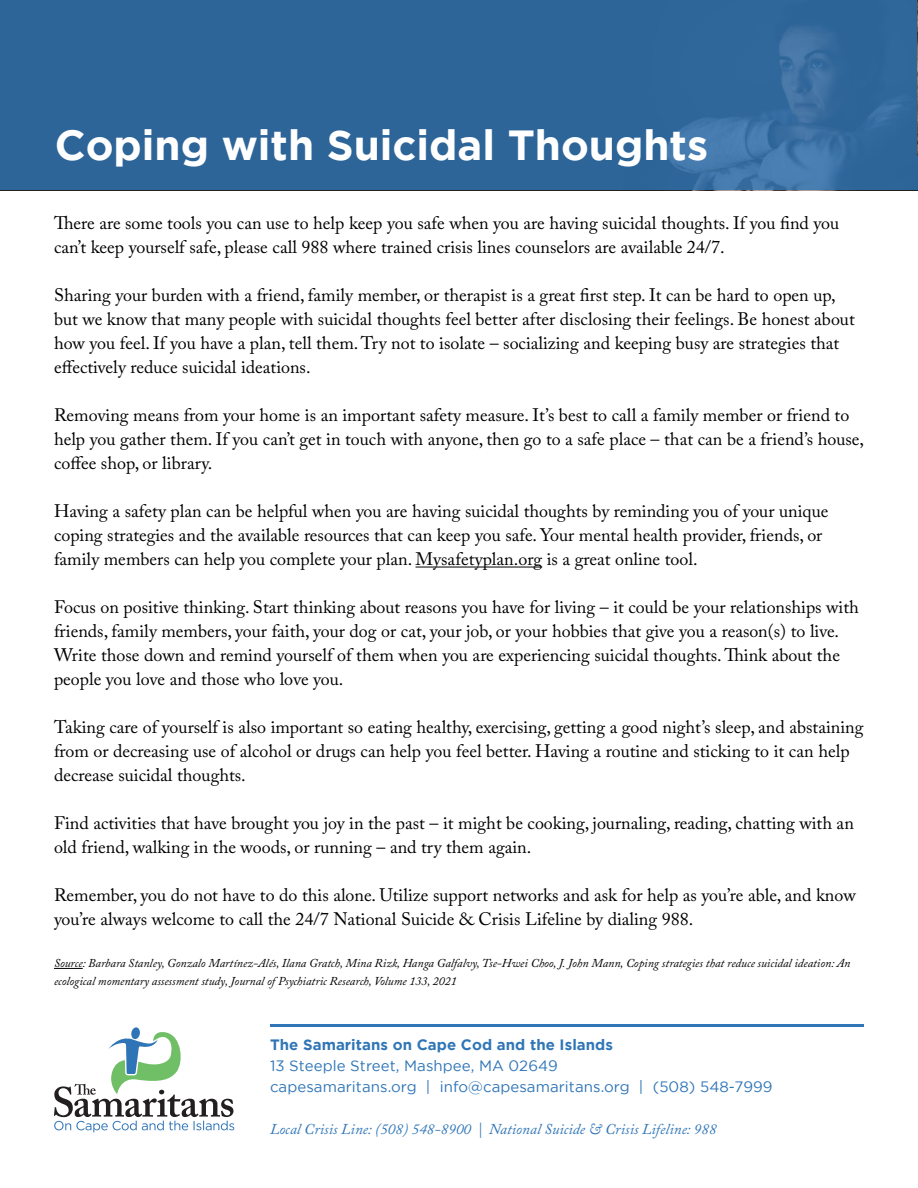
<style>
.page{position:relative;width:918px;height:1188px;background:#fff}
.page>*{position:absolute;margin:0;border:0;box-sizing:border-box;transform-origin:0 0}
.t1{font:700 42px "Gotham";color:#fff}
.t2{font:18px/24px "Adobe Caslon Pro";color:#000}
.t3{font:15px/21px "Gotham";letter-spacing:.005em;color:#3076b7}
.t4{font:italic 15px "Adobe Caslon Pro";letter-spacing:.005em;color:#3076b7}
.t5{font:700 15px "Gotham";letter-spacing:.005em;color:#3076b7}
.t6{font:italic 12px/18px "Adobe Caslon Pro";color:#000}
</style>
<div class="page">
<svg style="left:54px;top:1027px;width:180px;height:105px"></svg>
<hr style="left:270px;top:1024px;width:594px;height:3px;background:#3076b7">
<hr style="left:416px;top:567px;width:126px;height:1px;background:#000">
<svg style="left:54px;top:968px;width:29px;height:1px"></svg>
<svg style="left:0;top:1px;width:918px;height:189px;fill:#2d6599"></svg>
<img style="left:917px;top:0;width:1px;height:156px">
<h1 class="t1" style="left:55px;top:121px;width:655px">Coping with Suicidal Thoughts</h1>
<p class="t2" style="left:54px;top:211px;width:787px">There are some tools you can use to help keep you safe when you are having suicidal thoughts. If you find you can’t keep yourself safe, please call 988 where trained crisis lines counselors are available 24/7.</p>
<p class="t2" style="left:54px;top:283px;width:802px">Sharing your burden with a friend, family member, or therapist is a great first step. It can be hard to open up, but we know that many people with suicidal thoughts feel better after disclosing their feelings. Be honest about how you feel. If you have a plan, tell them. Try not to isolate – socializing and keeping busy are strategies that effectively reduce suicidal ideations.</p>
<p class="t2" style="left:54px;top:403px;width:812px">Removing means from your home is an important safety measure. It’s best to call a family member or friend to help you gather them. If you can’t get in touch with anyone, then go to a safe place – that can be a friend’s house, coffee shop, or library.</p>
<p class="t2" style="left:54px;top:499px;width:776px">Having a safety plan can be helpful when you are having suicidal thoughts by reminding you of your unique coping strategies and the available resources that can keep you safe. Your mental health provider, friends, or family members can help you complete your plan. Mysafetyplan.org is a great online tool.</p>
<p class="t2" style="left:54px;top:595px;width:806px">Focus on positive thinking. Start thinking about reasons you have for living – it could be your relationships with friends, family members, your faith, your dog or cat, your job, or your hobbies that give you a reason(s) to live.<br>Write those down and remind yourself of them when you are experiencing suicidal thoughts. Think about the people you love and those who love you.</p>
<p class="t2" style="left:54px;top:715px;width:811px">Taking care of yourself is also important so eating healthy, exercising, getting a good night’s sleep, and abstaining from or decreasing use of alcohol or drugs can help you feel better. Having a routine and sticking to it can help decrease suicidal thoughts.</p>
<p class="t2" style="left:54px;top:811px;width:801px">Find activities that have brought you joy in the past – it might be cooking, journaling, reading, chatting with an old friend, walking in the woods, or running – and try them again.</p>
<p class="t2" style="left:54px;top:883px;width:803px">Remember, you do not have to do this alone. Utilize support networks and ask for help as you’re able, and know you’re always welcome to call the 24/7 National Suicide &amp; Crisis Lifeline by dialing 988.</p>
<p class="t6" style="left:54px;top:954px;width:798px">Source: Barbara Stanley, Gonzalo Martínez-Alés, Ilana Gratch, Mina Rizk, Hanga Galfalvy, Tse-Hwei Choo, J. John Mann, Coping strategies that reduce suicidal ideation: An ecological momentary assessment study, Journal of Psychiatric Research, Volume 133, 2021</p>
<p class="t5" style="left:270px;top:1036px;width:345px">The Samaritans on Cape Cod and the Islands</p>
<p class="t3" style="left:270px;top:1055px;width:504px">13 Steeple Street, Mashpee, MA 02649<br>capesamaritans.org | info@capesamaritans.org | (508) 548-7999</p>
<p class="t4" style="left:270px;top:1120px;width:448px">Local Crisis Line: (508) 548-8900 | National Suicide &amp; Crisis Lifeline: 988</p>
</div>
